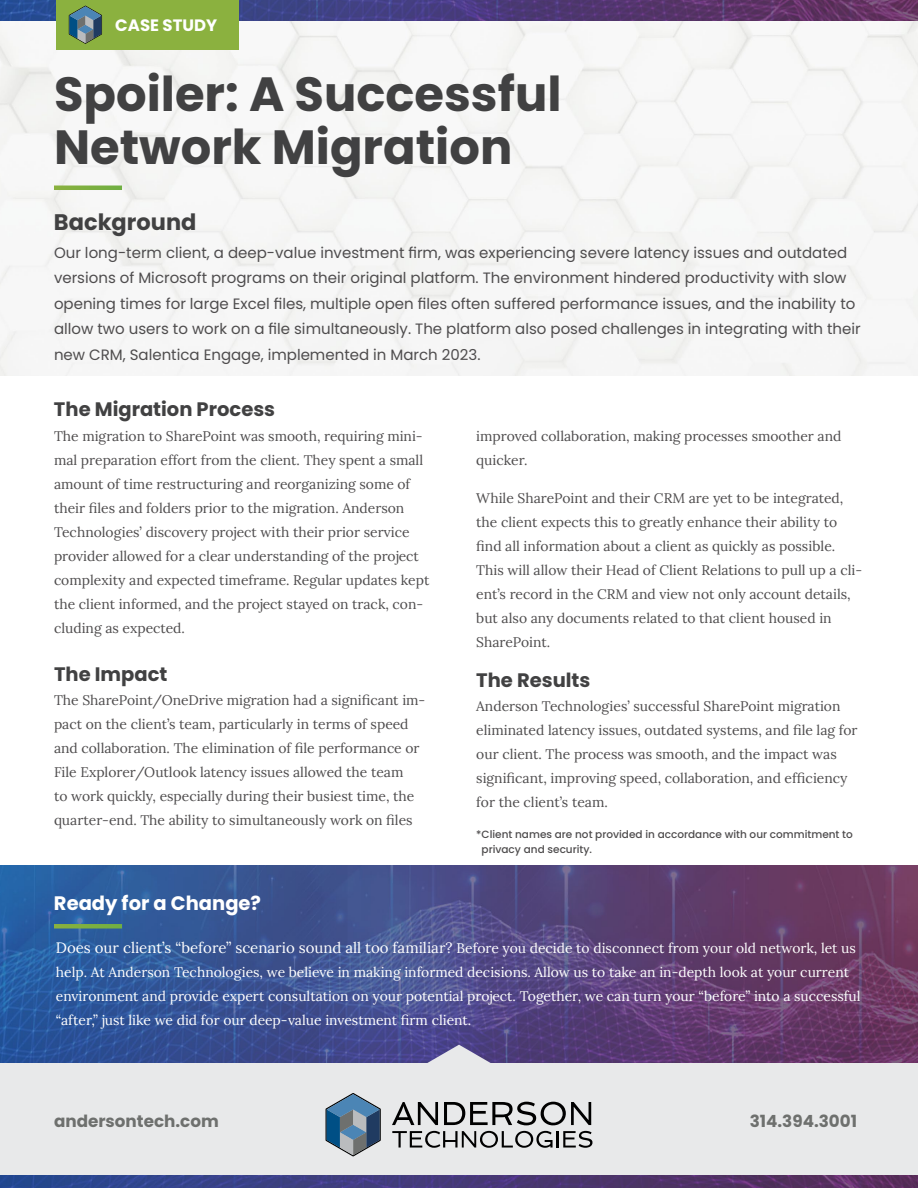
<style>
.page{position:relative;width:918px;height:1188px;background:#fff}
.page>*{position:absolute;margin:0;border:0;box-sizing:border-box;transform-origin:0 0}
.t1{font:700 48px/52.7px "Poppins";color:#414142}
.t2{font:700 22.5px "Poppins";color:#414142}
.t3{font:700 19.5px "Poppins";color:#414142}
.t4{font:700 19.5px "Poppins";color:#fff}
.t5{font:700 16.8px "Poppins";color:#6e706e}
.t6{font:700 16.5px "Poppins";color:#fff}
.t7{font:15px/25.5px "Poppins";color:#4e4c4d}
.t8{font:15px "Lora";color:#fff}
.t9{font:13.8px/24px "Lora";color:#4e4c4d}
.t10{font:13.8px/24px "Lora";color:#fff}
.t11{font:500 10.5px/15px "Poppins";color:#4e4c4d}
.s1{font-size:13.8px}
</style>
<div class="page">
<img style="left:0;top:865px;width:918px;height:198px">
<div style="left:54px;top:924px;width:68px;height:5px;background:#7db040"></div>
<img style="left:0;top:20px;width:918px;height:356px">
<img style="left:0;top:0;width:918px;height:20px">
<div style="left:56px;top:0;width:182px;height:50px;background:#8bb13f"></div>
<svg style="left:69px;top:6px;width:33px;height:38px"></svg>
<div style="left:0;top:1063px;width:918px;height:120px;background:#e8e9ea"></div>
<img style="left:0;top:1175px;width:918px;height:13px">
<svg style="left:326px;top:1093px;width:55px;height:63px"></svg>
<svg style="left:392px;top:1102px;width:46px;height:23px"></svg>
<svg style="left:444px;top:1102px;width:147px;height:23px"></svg>
<svg style="left:392px;top:1131px;width:200px;height:17px"></svg>
<svg style="left:421px;top:1045px;width:76px;height:18px"></svg>
<svg style="left:54px;top:186px;width:68px;height:4px"></svg>
<p class="t6" style="left:115px;top:16px;width:103px">CASE STUDY</p>
<h1 class="t1" style="left:54px;top:68px;width:509px">Spoiler: A Successful<br>Network Migration</h1>
<h2 class="t2" style="left:54px;top:209px;width:144px">Background</h2>
<p class="t7" style="left:54px;top:240px;width:808px">Our long-term client, a deep-value investment firm, was experiencing severe latency issues and outdated versions of Microsoft programs on their original platform. The environment hindered productivity with slow opening times for large Excel files, multiple open files often suffered performance issues, and the inability to allow two users to work on a file simultaneously. The platform also posed challenges in integrating with their new CRM, Salentica Engage, implemented in March 2023.</p>
<h3 class="t3" style="left:54px;top:398px;width:223px">The Migration Process</h3>
<p class="t9" style="left:54px;top:423px;width:377px">The migration to SharePoint was smooth, requiring mini&shy;mal preparation effort from the client. They spent a small amount of time restructuring and reorganizing some of their files and folders prior to the migration. Anderson Technologies’ discovery project with their prior service provider allowed for a clear understanding of the project complexity and expected timeframe. Regular updates kept the client informed, and the project stayed on track, con&shy;cluding as expected.</p>
<h3 class="t3" style="left:54px;top:663px;width:115px">The Impact</h3>
<p class="t9" style="left:54px;top:687px;width:373px">The SharePoint/OneDrive migration had a significant im&shy;pact on the client’s team, particularly in terms of speed and collaboration. The elimination of file performance or File Explorer/Outlook latency issues allowed the team<br>to work quickly, especially during their busiest time, the quarter-end. The ability to simultaneously work on files</p>
<h3 class="t4" style="left:54px;top:891px;width:209px">Ready for a Change?</h3>
<p class="t9" style="left:476px;top:423px;width:367px">improved collaboration, making processes smoother and quicker.</p>
<p class="t9" style="left:476px;top:485px;width:387px">While SharePoint and their CRM are yet to be integrated, the client expects this to greatly enhance their ability to find all information about a client as quickly as possible.<br>This will allow their Head of Client Relations to pull up a cli&shy;ent’s record in the CRM and view not only account details, but also any documents related to that client housed in SharePoint.</p>
<h3 class="t3" style="left:476px;top:669px;width:116px">The Results</h3>
<p class="t9" style="left:476px;top:693px;width:383px">Anderson Technologies’ successful SharePoint migration eliminated latency issues, outdated systems, and file lag for our client. The process was smooth, and the impact was significant, improving speed, collaboration, and efficiency for the client’s team.</p>
<p class="t11" style="left:482px;top:826px;width:373px;text-indent:-5px">*Client names are not provided in accordance with our commitment to privacy and security.</p>
<p class="t8" style="left:56px;top:937px;width:802px">Does our client’s “before” scenario sound all too familiar? <span class="s1">Before you decide to disconnect from your old network, let us</span></p>
<p class="t10" style="left:56px;top:959px;width:806px">help. At Anderson Technologies, we believe in making informed decisions. Allow us to take an in-depth look at your current environment and provide expert consultation on your potential project. Together, we can turn your “before” into a successful “after,” just like we did for our deep-value investment firm client.</p>
<p class="t5" style="left:54px;top:1111px;width:166px">andersontech.com</p>
<p class="t5" style="left:750px;top:1111px;width:109px">314.394.3001</p>
</div>
